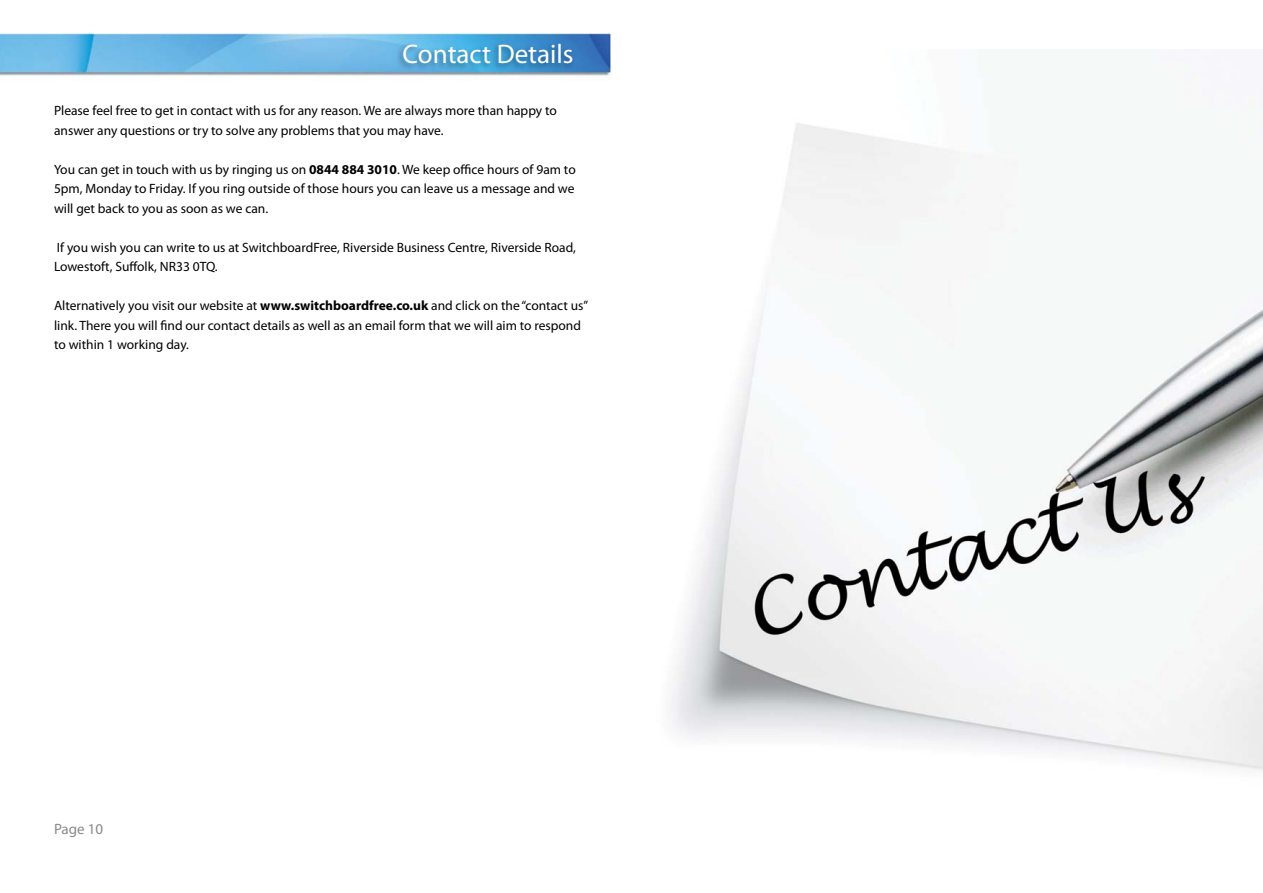
<style>
.page{position:relative;width:1263px;height:893px;background:#fff}
.page>*{position:absolute;margin:0;border:0;box-sizing:border-box;transform-origin:0 0}
.t1{font:27px "Myriad Pro";color:#fff}
.t2{font:15px "Myriad Pro";color:#87898c}
.t3{font:13.5px/19.5px "Myriad Pro";color:#000}
.s1{font-weight:700}
</style>
<div class="page">
<img style="left:0;top:33px;width:612px;height:45px">
<img style="left:396px;top:42px;width:179px;height:28px">
<img style="left:671px;top:123px;width:592px;height:648px">
<p class="t1" style="left:402px;top:44px;width:173px">Contact Details</p>
<p class="t3" style="left:54px;top:102px;width:504px">Please feel free to get in contact with us for any reason. We are always more than happy to answer any questions or try to solve any problems that you may have.</p>
<p class="t3" style="left:54px;top:161px;width:523px;text-align:justify">You can get in touch with us by ringing us on <span class="s1">0844 884 3010</span>. We keep office hours of 9am to 5pm, Monday to Friday. If you ring outside of those hours you can leave us a message and we will get back to you as soon as we can.</p>
<p class="t3" style="left:54px;top:239px;width:524px">If you wish you can write to us at SwitchboardFree, Riverside Business Centre, Riverside Road,<br>Lowestoft, Suffolk, NR33 0TQ.</p>
<p class="t3" style="left:54px;top:297px;width:536px">Alternatively you visit our website at <span class="s1">www.switchboardfree.co.uk</span> and click on the “contact us” link. There you will find our contact details as well as an email form that we will aim to respond to within 1 working day.</p>
<p class="t2" style="left:54px;top:823px;width:51px">Page 10</p>
</div>
